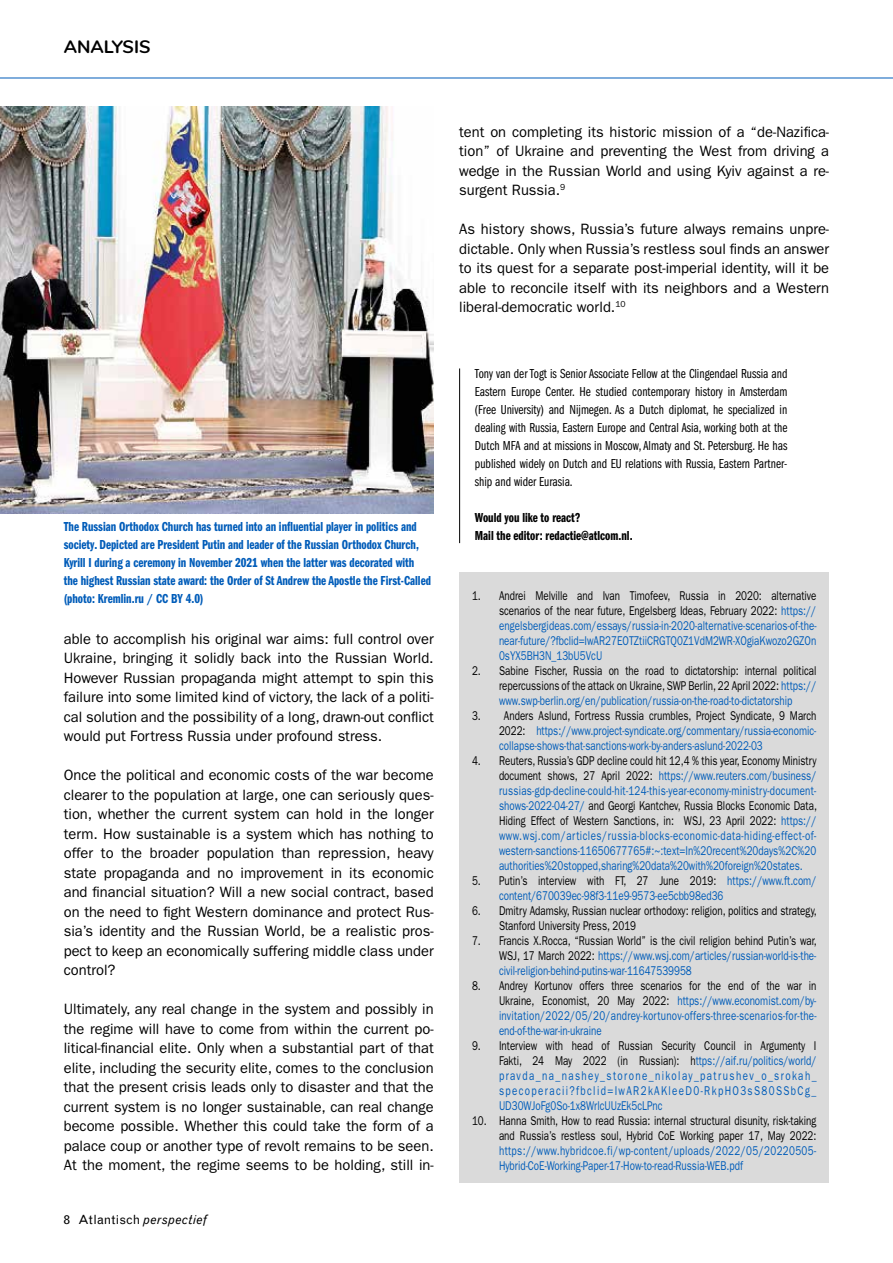
<style>
.page{position:relative;width:893px;height:1263px;background:#fff}
.page>*{position:absolute;margin:0;border:0;box-sizing:border-box;transform-origin:0 0}
.t1{font:700 18px "Nunito";color:#000}
.t2{font:15px/19.5px "Franklin Gothic";color:#000;text-align:justify}
.t3{font:13.5px/18px "Franklin Gothic Book Cmpr";color:#000;text-align:justify}
.t4{font:13.5px/18px "Franklin Gothic Demi Cmpr";color:#005cb9}
.t5{font:13.5px/18px "Franklin Gothic Demi Cmpr";color:#000}
.t6{font:12.75px/15px "Franklin Gothic";color:#005cb9;text-align:justify;scale:.77 1}
.t7{font:12.75px/15px "Franklin Gothic";color:#000;text-align:justify;scale:.77 1}
.t8{font:12.75px/15px "Franklin Gothic";letter-spacing:.035em;color:#005cb9;scale:.77 1}
.t9{font:12.75px "Grotesque";color:#000}
.s1{font-style:italic}
.s2{color:#000}
.s3{color:#005cb9}
</style>
<div class="page">
<div style="left:459px;top:572px;width:370px;height:611px;background:#dadada"></div>
<hr style="left:0;top:78px;width:893px;height:1px;background:#005cb9">
<hr style="left:459px;top:368px;width:1px;height:175px;background:#000">
<img style="left:0;top:106px;width:434px;height:407px">
<h1 class="t1" style="left:64px;top:34px;width:88px">ANALYSIS</h1>
<p class="t4" style="left:64px;top:518px;width:369px">The Russian Orthodox Church has turned into an influential player in politics and society. Depicted are President Putin and leader of the Russian Orthodox Church, Kyrill I during a ceremony in November 2021 when the latter was decorated with the highest Russian state award: the Order of St Andrew the Apostle the First-Called (photo: Kremlin.ru / CC BY 4.0)</p>
<p class="t2" style="left:64px;top:629px;width:371px">able to accomplish his original war aims: full control over Ukraine, bringing it solidly back into the Russian World.<br>However Russian propaganda might attempt to spin this failure into some limited kind of victory, the lack of a politi&shy;cal solution and the possibility of a long, drawn-out conflict would put Fortress Russia under profound stress.</p>
<p class="t2" style="left:64px;top:765px;width:371px">Once the political and economic costs of the war become clearer to the population at large, one can seriously ques&shy;tion, whether the current system can hold in the longer term. How sustainable is a system which has nothing to offer to the broader population than repression, heavy state propaganda and no improvement in its economic and financial situation? Will a new social contract, based on the need to fight Western dominance and protect Rus&shy;sia’s identity and the Russian World, be a realistic pros&shy;pect to keep an economically suffering middle class under control?</p>
<p class="t2" style="left:64px;top:999px;width:371px">Ultimately, any real change in the system and possibly in the regime will have to come from within the current po&shy;litical-financial elite. Only when a substantial part of that elite, including the security elite, comes to the conclusion that the present crisis leads only to disaster and that the current system is no longer sustainable, can real change become possible. Whether this could take the form of a palace coup or another type of revolt remains to be seen.<br>At the moment, the regime seems to be holding, still in-</p>
<p class="t9" style="left:64px;top:1212px;width:144px">8 Atlantisch <span class="s1">perspectief</span></p>
<p class="t2" style="left:459px;top:122px;width:371px">tent on completing its historic mission of a “de-Nazifica&shy;tion” of Ukraine and preventing the West from driving a wedge in the Russian World and using Kyiv against a re&shy;surgent Russia.<sup>9</sup></p>
<p class="t2" style="left:459px;top:219px;width:371px">As history shows, Russia’s future always remains unpre&shy;dictable. Only when Russia’s restless soul finds an answer to its quest for a separate post-imperial identity, will it be able to reconcile itself with its neighbors and a Western liberal-democratic world.<sup>10</sup></p>
<p class="t3" style="left:475px;top:365px;width:314px">Tony van der Togt is Senior Associate Fellow at the Clingendael Russia and Eastern Europe Center. He studied contemporary history in Amsterdam (Free University) and Nijmegen. As a Dutch diplomat, he specialized in dealing with Russia, Eastern Europe and Central Asia, working both at the Dutch MFA and at missions in Moscow, Almaty and St. Petersburg. He has published widely on Dutch and EU relations with Russia, Eastern Partner&shy;ship and wider Eurasia.</p>
<p class="t5" style="left:475px;top:509px;width:159px">Would you like to react?<br>Mail the editor: redactie@atlcom.nl.</p>
<p class="t6" style="left:499px;top:588px;width:414px;text-indent:-27px"><span class="s2">1. Andrei Melville and Ivan Timofeev, Russia in 2020: alternative scenarios of the near future, Engelsberg Ideas, February 2022:</span> https:// engelsbergideas.com/essays/russia-in-2020-alternative-scenarios-of-the&shy;near-future/?fbclid=IwAR27EOTZtiiCRGTQ0Z1VdM2WR-XOgiaKwozo2GZOn 0sYX5BH3N_13bU5VcU</p>
<p class="t7" style="left:499px;top:663px;width:414px;text-indent:-27px">2. Sabine Fischer, Russia on the road to dictatorship: internal political repercussions of the attack on Ukraine, SWP Berlin, 22 April 2022: <span class="s3">https:// www.swp-berlin.org/en/publication/russia-on-the-road-to-dictatorship</span></p>
<p class="t6" style="left:499px;top:708px;width:414px;text-indent:-27px"><span class="s2">3. Anders Aslund, Fortress Russia crumbles, Project Syndicate, 9 March 2022:</span> https://www.project-syndicate.org/commentary/russia-economic&shy;collapse-shows-that-sanctions-work-by-anders-aslund-2022-03</p>
<p class="t6" style="left:499px;top:753px;width:414px;text-indent:-27px"><span class="s2">4. Reuters, Russia’s GDP decline could hit 12,4 % this year, Economy Ministry document shows, 27 April 2022:</span> https://www.reuters.com/business/ russias-gdp-decline-could-hit-124-this-year-economy-ministry-document&shy;shows-2022-04-27/ <span class="s2">and Georgi Kantchev, Russia Blocks Economic Data, Hiding Effect of Western Sanctions, in: WSJ, 23 April 2022:</span> https:// www.wsj.com/articles/russia-blocks-economic-data-hiding-effect-of&shy;western-sanctions-11650677765#:~:text=In%20recent%20days%2C%20 authorities%20stopped,sharing%20data%20with%20foreign%20states.</p>
<p class="t6" style="left:499px;top:873px;width:414px;text-indent:-27px"><span class="s2">5. Putin’s interview with FT, 27 June 2019:</span> https://www.ft.com/ content/670039ec-98f3-11e9-9573-ee5cbb98ed36</p>
<p class="t7" style="left:499px;top:903px;width:414px;text-indent:-27px">6. Dmitry Adamsky, Russian nuclear orthodoxy: religion, politics and strategy,<br>Stanford University Press, 2019</p>
<p class="t6" style="left:499px;top:933px;width:414px;text-indent:-27px"><span class="s2">7. Francis X.Rocca, “Russian World” is the civil religion behind Putin’s war, WSJ, 17 March 2022:</span> https://www.wsj.com/articles/russian-world-is-the&shy;civil-religion-behind-putins-war-11647539958</p>
<p class="t6" style="left:499px;top:978px;width:414px;text-indent:-27px"><span class="s2">8. Andrey Kortunov offers three scenarios for the end of the war in Ukraine, Economist, 20 May 2022:</span> https://www.economist.com/by&shy;invitation/2022/05/20/andrey-kortunov-offers-three-scenarios-for-the&shy;end-of-the-war-in-ukraine</p>
<p class="t6" style="left:499px;top:1038px;width:414px;text-indent:-27px"><span class="s2">9. Interview with head of Russian Security Council in Argumenty I Fakti, 24 May 2022 (in Russian): h</span>ttps://aif.ru/politics/world/ pravda_na_nashey_storone_nikolay_patrushev_o_srokah_ specoperacii?fbclid=IwAR2kAKleeD0-RkpHO3sS80SSbCg_ UD30WJoFg0So-1x8WrlcUUzEk5cLPnc</p>
<p class="t7" style="left:472px;top:1113px;width:449px;text-align:right">10. Hanna Smith, How to read Russia: internal structural disunity, risk-taking and Russia’s restless soul, Hybrid CoE Working paper 17, May 2022:</p>
<p class="t8" style="left:499px;top:1143px;width:414px">https://www.hybridcoe.fi/wp-content/uploads/2022/05/20220505-<br>Hybrid-CoE-Working-Paper-17-How-to-read-Russia-WEB.pdf</p>
</div>
